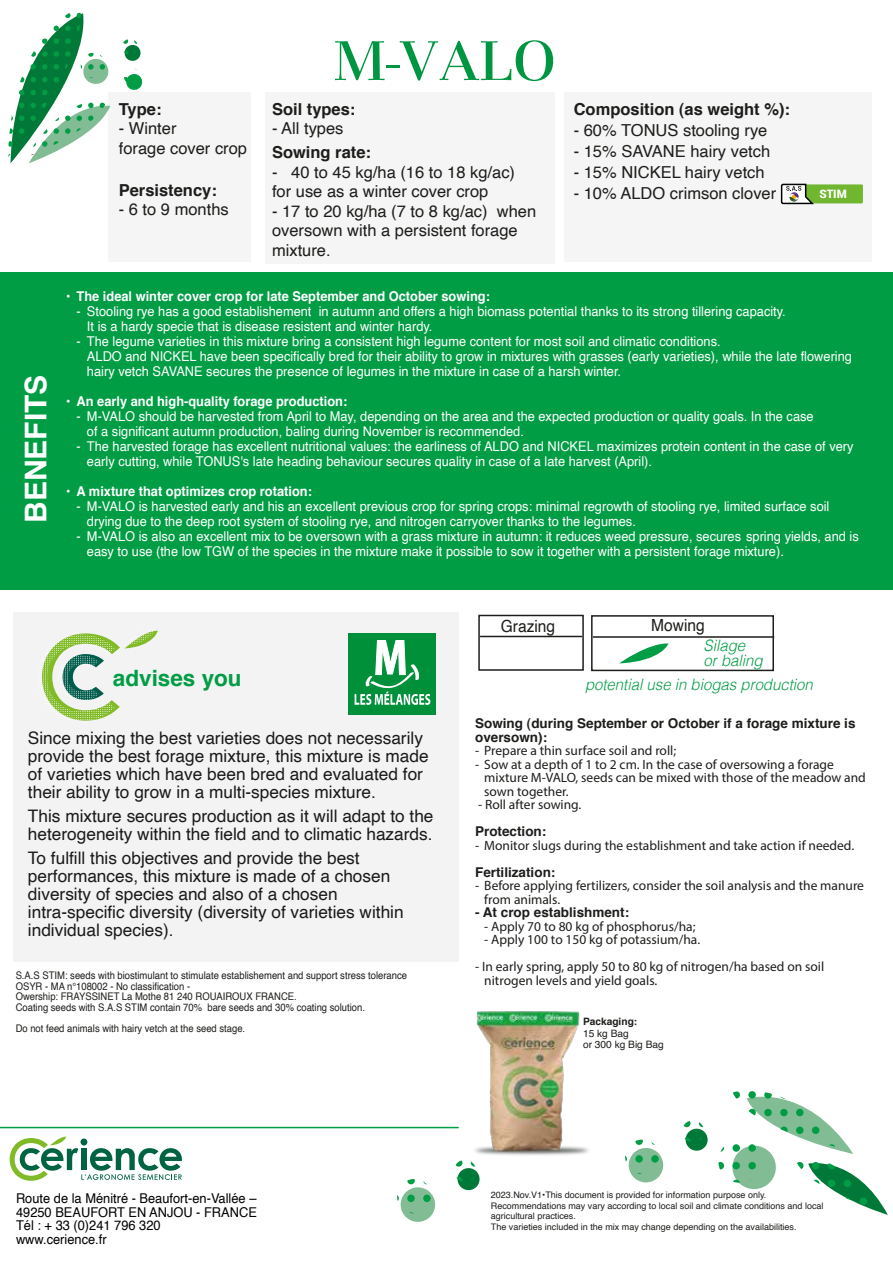
<style>
.page{position:relative;width:893px;height:1263px;background:#fff}
.page>*{position:absolute;margin:0;border:0;box-sizing:border-box;transform-origin:0 0}
.t1{font:500 58.2px "Basilia Std";color:#009641}
.t2{font:700 30px "Helvetica";color:#fff}
.t3{font:700 22.5px "Helvetica";color:#009d45}
.t4{font:17.25px/18px "Helvetica";color:rgb(1 1 1/.9)}
.t5{font:16.8px "Helvetica";color:#1d1d1b;scale:.93 1}
.t6{font:16.5px/19.5px "Helvetica";color:#1d1d1b}
.t7{font:700 16.5px "Helvetica";color:#1d1d1b}
.t8{font:italic 300 15.75px/15px "Helvetica";color:#009d45;scale:.95 1}
.t9{font:13.5px/15px "Helvetica";color:#fff;scale:.95 1}
.t10{font:13.5px/13.5px "Myriad Pro";color:#1d1d1b}
.t11{font:700 13.5px "Helvetica";color:#fff;scale:.95 1}
.t12{font:700 13.5px/13.5px "Helvetica";color:#1d1d1b}
.t13{font:13.5px/13.5px "Helvetica";color:#010101;scale:.95 1}
.t14{font:900 11.7px "Roboto";color:#fff}
.t15{font:10.5px/10.5px "Helvetica";color:#1d1d1b;scale:.9 1}
.t16{font:10.2px/11.4px "Helvetica";color:#1d1d1b}
.t17{font:700 10.2px "Helvetica";color:#1d1d1b}
.t18{font:9px/10.8px "Helvetica";color:#1d1d1b}
</style>
<div class="page">
<svg style="left:8px;top:13px;width:135px;height:150px"></svg>
<div style="left:0;top:272px;width:893px;height:318px;background:#009d45"></div>
<hr style="left:0;top:1127px;width:459px;height:1px;background:#009d45">
<div style="left:478px;top:615px;width:106px;height:56px;background:#fff;border:2px solid #1d1d1b"></div>
<hr style="left:480px;top:636px;width:102px;height:1px;background:#1d1d1b">
<div style="left:591px;top:615px;width:183px;height:56px;background:#fff;border:2px solid #1d1d1b"></div>
<hr style="left:593px;top:636px;width:181px;height:2px;background:#1d1d1b">
<svg style="left:620px;top:643px;width:48px;height:20px"></svg>
<svg style="left:10px;top:1136px;width:172px;height:45px"></svg>
<div style="left:109px;top:92px;width:142px;height:170px;background:#f5f5f5"></div>
<div style="left:265px;top:92px;width:289px;height:171px;background:#f5f5f5"></div>
<div style="left:565px;top:92px;width:307px;height:170px;background:#f5f5f5"></div>
<svg style="left:718px;top:1091px;width:170px;height:124px"></svg>
<svg style="left:397px;top:1160px;width:83px;height:62px"></svg>
<svg style="left:625px;top:1121px;width:83px;height:62px"></svg>
<img style="left:453px;top:1011px;width:136px;height:144px">
<div style="left:782px;top:184px;width:81px;height:19px;background:#70b62f"></div>
<svg style="left:780px;top:183px;width:36px;height:22px"></svg>
<div style="left:13px;top:612px;width:446px;height:350px;background:#f3f3f3"></div>
<svg style="left:42px;top:630px;width:116px;height:91px"></svg>
<div style="left:349px;top:633px;width:87px;height:81px;background:#00903a"></div>
<svg style="left:355px;top:640px;width:75px;height:65px"></svg>
<h2 class="t2" style="left:15px;top:523px;width:150px;rotate:-90deg">BENEFITS</h2>
<p class="t7" style="left:119px;top:98px;width:44px">Type:</p>
<p class="t6" style="left:119px;top:119px;width:130px">- Winter<br>forage cover crop</p>
<p class="t7" style="left:119px;top:179px;width:100px">Persistency:</p>
<p class="t6" style="left:119px;top:200px;width:112px">- 6 to 9 months</p>
<h1 class="t1" style="left:334px;top:28px;width:224px">M-VALO</h1>
<p class="t7" style="left:272px;top:98px;width:85px">Soil types:</p>
<p class="t6" style="left:272px;top:119px;width:73px">- All types</p>
<p class="t7" style="left:272px;top:141px;width:101px">Sowing rate:</p>
<p class="t6" style="left:272px;top:163px;width:245px">- 40 to 45 kg/ha (16 to 18 kg/ac) for use as a winter cover crop</p>
<p class="t6" style="left:272px;top:202px;width:266px">- 17 to 20 kg/ha (7 to 8 kg/ac) when oversown with a persistent forage mixture.</p>
<p class="t7" style="left:574px;top:98px;width:218px">Composition (as weight %):</p>
<p class="t6" style="left:574px;top:121px;width:195px">- 60% TONUS stooling rye</p>
<p class="t6" style="left:574px;top:142px;width:198px">- 15% SAVANE hairy vetch</p>
<p class="t6" style="left:574px;top:163px;width:193px">- 15% NICKEL hairy vetch</p>
<p class="t6" style="left:574px;top:184px;width:204px">- 10% ALDO crimson clover</p>
<p class="t14" style="left:819px;top:185px;width:29px">STIM</p>
<p class="t11" style="left:66px;top:287px;width:447px">• The ideal winter cover crop for late September and October sowing:</p>
<p class="t9" style="left:87px;top:304px;width:737px;text-indent:-10px">- Stooling rye has a good establishement in autumn and offers a high biomass potential thanks to its strong tillering capacity.<br>It is a hardy specie that is disease resistent and winter hardy.</p>
<p class="t9" style="left:87px;top:334px;width:807px;text-indent:-10px">- The legume varieties in this mixture bring a consistent high legume content for most soil and climatic conditions.<br>ALDO and NICKEL have been specifically bred for their ability to grow in mixtures with grasses (early varieties), while the late flowering hairy vetch SAVANE secures the presence of legumes in the mixture in case of a harsh winter.</p>
<p class="t11" style="left:66px;top:392px;width:297px">• An early and high-quality forage production:</p>
<p class="t9" style="left:87px;top:409px;width:766px;text-indent:-10px">- M-VALO should be harvested from April to May, depending on the area and the expected production or quality goals. In the case of a significant autumn production, baling during November is recommended.</p>
<p class="t9" style="left:87px;top:439px;width:808px;text-indent:-10px">- The harvested forage has excellent nutritional values: the earliness of ALDO and NICKEL maximizes protein content in the case of very early cutting, while TONUS's late heading behaviour secures quality in case of a late harvest (April).</p>
<p class="t11" style="left:66px;top:482px;width:260px">• A mixture that optimizes crop rotation:</p>
<p class="t9" style="left:87px;top:499px;width:783px;text-indent:-10px">- M-VALO is harvested early and his an excellent previous crop for spring crops: minimal regrowth of stooling rye, limited surface soil drying due to the deep root system of stooling rye, and nitrogen carryover thanks to the legumes.</p>
<p class="t9" style="left:87px;top:529px;width:814px;text-indent:-10px">- M-VALO is also an excellent mix to be oversown with a grass mixture in autumn: it reduces weed pressure, secures spring yields, and is easy to use (the low TGW of the species in the mixture make it possible to sow it together with a persistent forage mixture).</p>
<h3 class="t3" style="left:113px;top:662px;width:130px">advises you</h3>
<p class="t5" style="left:501px;top:613px;width:60px">Grazing</p>
<p class="t5" style="left:651px;top:613px;width:59px">Mowing</p>
<p class="t8" style="left:704px;top:637px;width:64px">Silage<br>or baling</p>
<p class="t8" style="left:585px;top:676px;width:241px">potential use in biogas production</p>
<p class="t4" style="left:28px;top:729px;width:402px">Since mixing the best varieties does not necessarily provide the best forage mixture, this mixture is made of varieties which have been bred and evaluated for their ability to grow in a multi-species mixture.</p>
<p class="t4" style="left:28px;top:807px;width:407px">This mixture secures production as it will adapt to the heterogeneity within the field and to climatic hazards.</p>
<p class="t4" style="left:28px;top:849px;width:377px">To fulfill this objectives and provide the best performances, this mixture is made of a chosen diversity of species and also of a chosen intra-specific diversity (diversity of varieties within individual species).</p>
<p class="t15" style="left:16px;top:971px;width:436px">S.A.S STIM: seeds with biostimulant to stimulate establishement and support stress tolerance OSYR - MA n°108002 - No classification -<br>Owership: FRAYSSINET La Mothe 81 240 ROUAIROUX FRANCE.<br>Coating seeds with S.A.S STIM contain 70% bare seeds and 30% coating solution.</p>
<p class="t15" style="left:16px;top:1023px;width:257px">Do not feed animals with hairy vetch at the seed stage.</p>
<p class="t12" style="left:475px;top:718px;width:382px">Sowing (during September or October if a forage mixture is oversown):</p>
<p class="t10" style="left:475px;top:744px;width:203px">- Prepare a thin surface soil and roll;</p>
<p class="t10" style="left:484px;top:757px;width:383px;text-indent:-9px">- Sow at a depth of 1 to 2 cm. In the case of oversowing a forage mixture M-VALO, seeds can be mixed with those of the meadow and sown together.</p>
<p class="t10" style="left:478px;top:798px;width:105px">- Roll after sowing.</p>
<p class="t12" style="left:475px;top:826px;width:73px">Protection:</p>
<p class="t10" style="left:475px;top:838px;width:381px">- Monitor slugs during the establishment and take action if needed.</p>
<p class="t12" style="left:475px;top:866px;width:82px">Fertilization:</p>
<p class="t10" style="left:484px;top:879px;width:381px;text-indent:-9px">- Before applying fertilizers, consider the soil analysis and the manure from animals.</p>
<p class="t12" style="left:475px;top:907px;width:156px">- At crop establishment:</p>
<p class="t10" style="left:484px;top:919px;width:213px">- Apply 70 to 80 kg of phosphorus/ha;</p>
<p class="t10" style="left:484px;top:933px;width:217px">- Apply 100 to 150 kg of potassium/ha.</p>
<p class="t10" style="left:484px;top:960px;width:341px;text-indent:-9px">- In early spring, apply 50 to 80 kg of nitrogen/ha based on soil nitrogen levels and yield goals.</p>
<p class="t17" style="left:583px;top:1014px;width:56px">Packaging:</p>
<p class="t16" style="left:583px;top:1027px;width:82px">15 kg Bag<br>or 300 kg Big Bag</p>
<p class="t13" style="left:16px;top:1192px;width:255px">Route de la Ménitré - Beaufort-en-Vallée –<br>49250 BEAUFORT EN ANJOU - FRANCE<br>Tél : + 33 (0)241 796 320<br>www.cerience.fr</p>
<p class="t18" style="left:491px;top:1189px;width:334px">2023.Nov.V1•This document is provided for information purpose only.<br>Recommendations may vary according to local soil and climate conditions and local agricultural practices.<br>The varieties included in the mix may change depending on the availabilities.</p>
</div>
